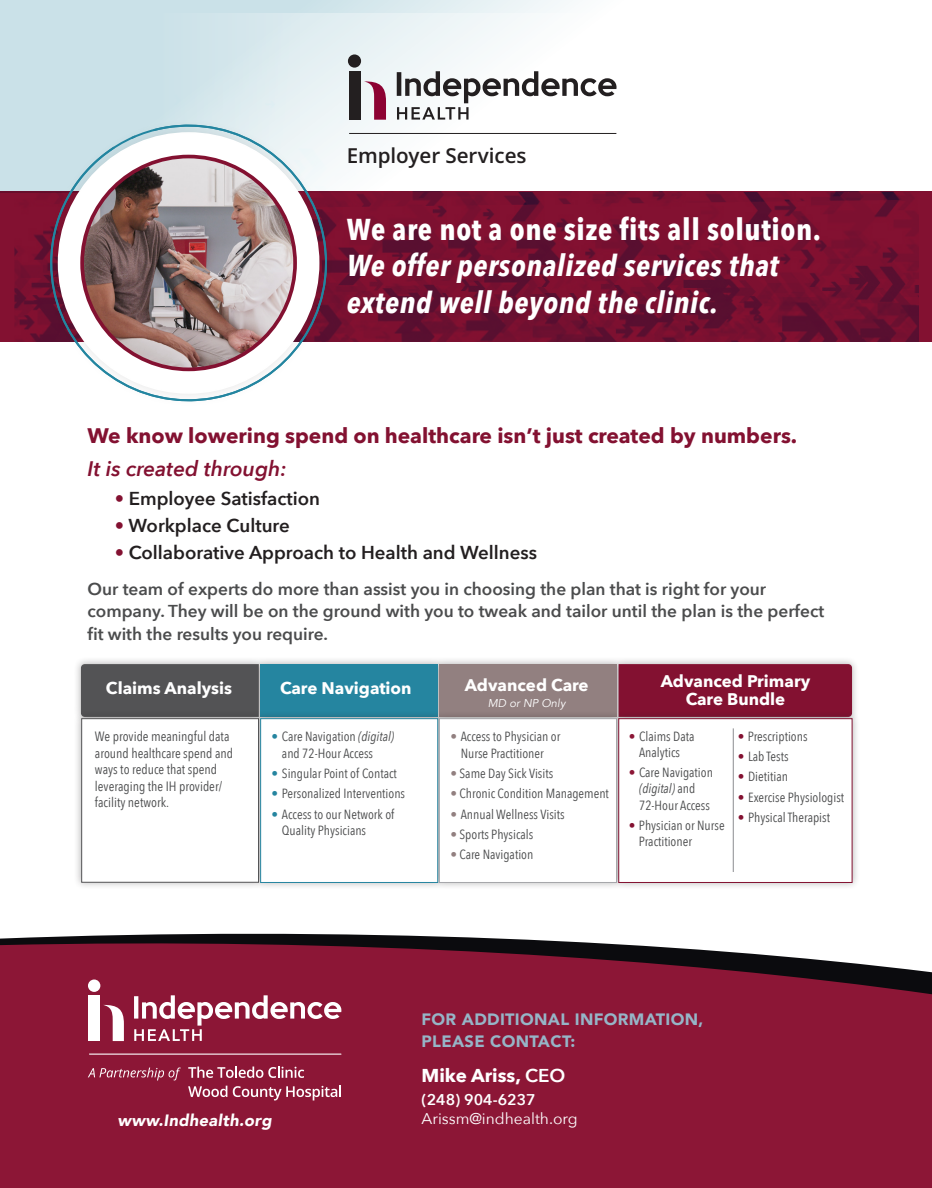
<style>
.page{position:relative;width:932px;height:1188px;background:#fff}
.page>*{position:absolute;margin:0;border:0;box-sizing:border-box;transform-origin:0 0}
.t1{font:italic 700 30.15px/36.2px "Avenir Next Condensed";letter-spacing:.02em;color:#fff}
.t2{font:700 21px/33px "Avenir Next";color:#831131}
.t3{font:600 20.7px "Open Sans";letter-spacing:-.005em;color:#231f20}
.t4{font:600 18.6px "Avenir Next";color:#231f20}
.t5{font:700 18.6px "Avenir Next";color:#fff}
.t6{font:600 17.25px/22.5px "Avenir Next";color:#4b4c4d}
.t7{font:700 16.8px/18.5px "Avenir Next";color:#fff;text-align:center}
.t8{font:900 16.5px/22.2px "Avenir";letter-spacing:.02em;color:#96b5c7}
.t9{font:italic 900 16.35px "Avenir";letter-spacing:.02em;color:#fff}
.t10{font:15.45px "Avenir Next";color:#fff}
.t11{font:600 15.45px "Avenir Next";color:#fff}
.t12{font:13.5px/16.5px "Avenir Next Condensed";color:#4b4c4d}
.t13{font:13.35px/17px "Avenir Next Condensed";color:#4b4c4d}
.t14{font:italic 11.25px "Avenir";color:#fff}
.s1{font-style:normal}
.s2{font-weight:600;font-style:italic}
.s3{color:#831131}
.s4{color:#2585a0}
.s5{font-style:italic}
.s6{color:#928080}
.s7{color:#8c1636}
.s8{font-weight:600}
</style>
<div class="page">
<div style="left:0;top:0;width:932px;height:192px;background:linear-gradient(to right,#bfdbe3,#fff)"></div>
<img style="left:163px;top:14px;width:769px;height:178px">
<hr style="left:349px;top:133px;width:267px;height:1px;background:#231f20">
<div style="left:349px;top:71px;width:12px;height:49px;background:#231f20"></div>
<div style="left:348px;top:54px;width:13px;height:14px;background:#231f20;border-radius:50%"></div>
<svg style="left:397px;top:71px;width:219px;height:49px"></svg>
<svg style="left:364px;top:81px;width:22px;height:39px"></svg>
<svg style="left:0;top:192px;width:932px;height:150px;background:#740f30"></svg>
<svg style="left:49px;top:933px;width:404px;height:4px"></svg>
<svg style="left:0;top:937px;width:932px;height:251px;background:#881c3a"></svg>
<svg style="left:43px;top:115px;width:294px;height:287px"></svg>
<div style="left:73px;top:657px;width:786px;height:68px;background:#231f20;opacity:.33"></div>
<div style="left:260px;top:664px;width:178px;height:53px;background:#2585a0"></div>
<div style="left:439px;top:664px;width:177px;height:53px;background:#928080"></div>
<div style="left:618px;top:664px;width:234px;height:47px;background:#831131"></div>
<div style="left:81px;top:664px;width:178px;height:47px;background:#535355"></div>
<div style="left:74px;top:711px;width:785px;height:180px;background:#231f20;opacity:.33"></div>
<div style="left:260px;top:718px;width:178px;height:165px;background:#fff;border:1px solid #2585a0"></div>
<div style="left:439px;top:718px;width:177px;height:165px;background:#fff;border:1px solid #a5a6aa"></div>
<div style="left:618px;top:718px;width:234px;height:165px;background:#fff;border:1px solid #831131"></div>
<div style="left:81px;top:718px;width:178px;height:165px;background:#fff;border:1px solid #535355"></div>
<hr style="left:733px;top:728px;width:1px;height:144px;background:#8b8d90">
<hr style="left:89px;top:1054px;width:252px;height:1px;background:#fff">
<svg style="left:188px;top:1067px;width:116px;height:11px"></svg>
<svg style="left:188px;top:1086px;width:39px;height:11px"></svg>
<svg style="left:233px;top:1086px;width:108px;height:14px;background:#ab566d"></svg>
<svg style="left:88px;top:1067px;width:93px;height:13px"></svg>
<svg style="left:103px;top:1005px;width:21px;height:36px"></svg>
<div style="left:89px;top:995px;width:11px;height:46px;background:#fff"></div>
<div style="left:88px;top:980px;width:12px;height:12px;background:#fff;border-radius:50%"></div>
<svg style="left:134px;top:995px;width:207px;height:46px"></svg>
<p class="t3" style="left:346px;top:142px;width:181px">Employer Services</p>
<p class="t1" style="left:346px;top:211px;width:476px"><span class="s1">We are not a one size fits all solution.<br></span>We offer personalized services that extend well beyond the clinic.</p>
<p class="t2" style="left:87px;top:419px;width:711px">We know lowering spend on healthcare isn’t just created by numbers.<br><span class="s2">It is created through:</span></p>
<p class="t4" style="left:115px;top:482px;width:207px"><span class="s3">•</span> Employee Satisfaction</p>
<p class="t4" style="left:115px;top:509px;width:176px"><span class="s3">•</span> Workplace Culture</p>
<p class="t4" style="left:115px;top:536px;width:424px"><span class="s3">•</span> Collaborative Approach to Health and Wellness</p>
<p class="t6" style="left:87px;top:577px;width:738px">Our team of experts do more than assist you in choosing the plan that is right for your company. They will be on the ground with you to tweak and tailor until the plan is the perfect fit with the results you require.</p>
<p class="t7" style="left:106px;top:679px;width:128px">Claims Analysis</p>
<p class="t12" style="left:95px;top:728px;width:140px">We provide meaningful data around healthcare spend and ways to reduce that spend leveraging the IH provider/ facility network.</p>
<p class="t7" style="left:280px;top:679px;width:133px">Care Navigation</p>
<p class="t7" style="left:464px;top:676px;width:125px">Advanced Care</p>
<p class="t14" style="left:488px;top:696px;width:79px">MD or NP Only</p>
<p class="t13" style="left:282px;top:727px;width:114px;text-indent:-10px"><span class="s4">•</span> Care Navigation <span class="s5">(digital) </span>and 72-Hour Access</p>
<p class="t13" style="left:271px;top:764px;width:127px"><span class="s4">•</span> Singular Point of Contact</p>
<p class="t13" style="left:271px;top:785px;width:135px"><span class="s4">•</span> Personalized Interventions</p>
<p class="t13" style="left:282px;top:805px;width:114px;text-indent:-10px"><span class="s4">•</span> Access to our Network of<br>Quality Physicians</p>
<p class="t13" style="left:450px;top:727px;width:111px;text-align:center"><span class="s6">•</span> Access to Physician or<br>Nurse Practitioner</p>
<p class="t13" style="left:450px;top:764px;width:104px"><span class="s6">•</span> Same Day Sick Visits</p>
<p class="t13" style="left:450px;top:785px;width:160px"><span class="s6">•</span> Chronic Condition Management</p>
<p class="t13" style="left:450px;top:805px;width:116px"><span class="s6">•</span> Annual Wellness Visits</p>
<p class="t13" style="left:450px;top:825px;width:84px"><span class="s6">•</span> Sports Physicals</p>
<p class="t13" style="left:450px;top:845px;width:84px"><span class="s6">•</span> Care Navigation</p>
<p class="t7" style="left:660px;top:671px;width:151px">Advanced Primary<br>Care Bundle</p>
<p class="t13" style="left:628px;top:728px;width:67px;line-height:15.9px;text-align:center"><span class="s7">•</span> Claims Data<br>Analytics</p>
<p class="t13" style="left:628px;top:764px;width:86px;line-height:16.5px;text-align:center"><span class="s7">•</span> Care Navigation <span class="s5">(digital)</span> and<br>72-Hour Access</p>
<p class="t13" style="left:639px;top:817px;width:87px;line-height:15.9px;text-indent:-10px"><span class="s3">•</span> Physician or Nurse<br>Practitioner</p>
<p class="t13" style="left:737px;top:727px;width:71px"><span class="s3">•</span> Prescriptions</p>
<p class="t13" style="left:737px;top:747px;width:52px"><span class="s3">•</span> Lab Tests</p>
<p class="t13" style="left:737px;top:768px;width:52px"><span class="s3">•</span> Dietitian</p>
<p class="t13" style="left:737px;top:788px;width:108px"><span class="s3">•</span> Exercise Physiologist</p>
<p class="t13" style="left:737px;top:808px;width:94px"><span class="s3">•</span> Physical Therapist</p>
<p class="t8" style="left:421px;top:1008px;width:283px">FOR ADDITIONAL INFORMATION,<br>PLEASE CONTACT:</p>
<p class="t9" style="left:117px;top:1107px;width:156px">www.Indhealth.org</p>
<p class="t5" style="left:421px;top:1059px;width:145px">Mike Ariss, <span class="s8">CEO</span></p>
<p class="t11" style="left:421px;top:1086px;width:116px">(248) 904-6237</p>
<p class="t10" style="left:421px;top:1105px;width:158px">Arissm@indhealth.org</p>
</div>
